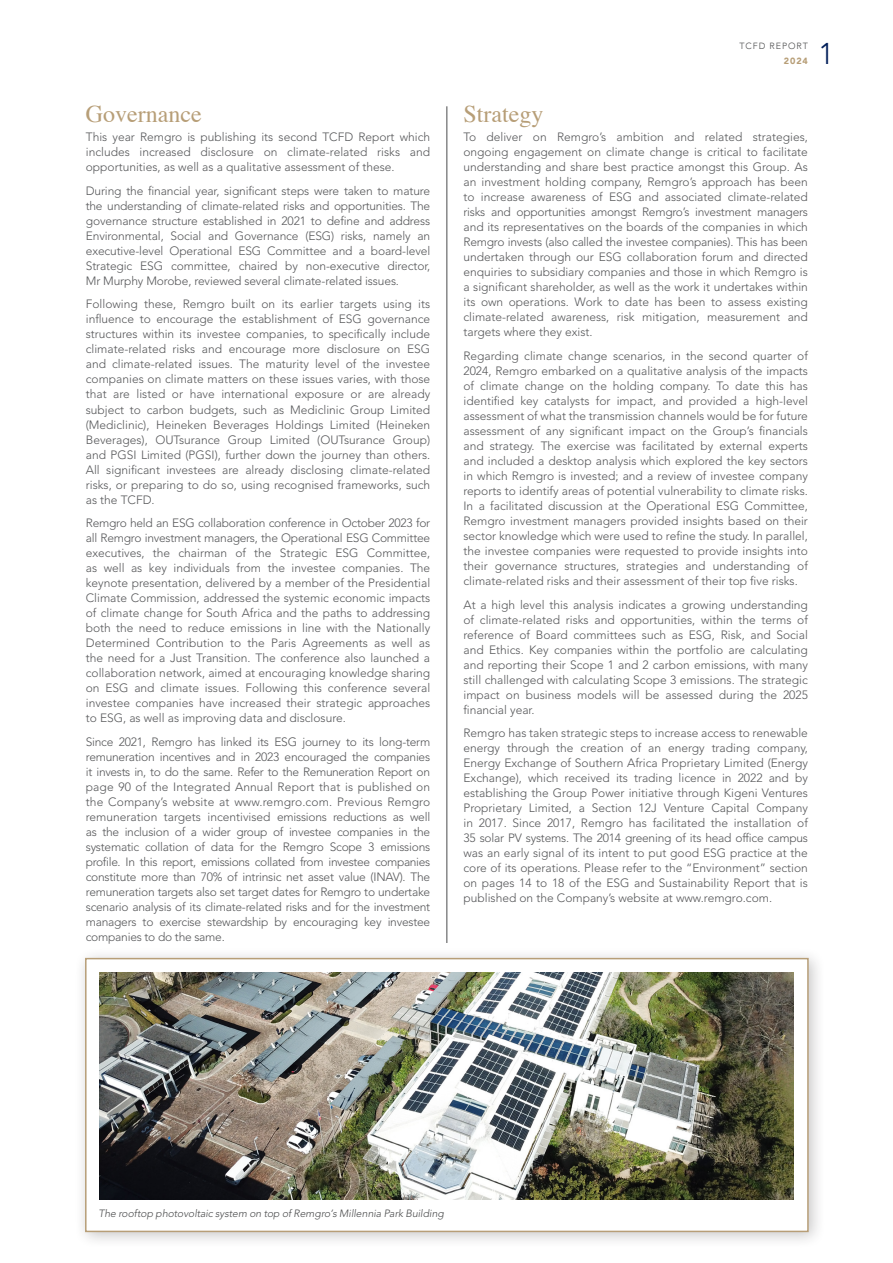
<style>
.page{position:relative;width:893px;height:1263px;background:#fff}
.page>*{position:absolute;margin:0;border:0;box-sizing:border-box;transform-origin:0 0}
.t1{font:300 30px "Avenir";color:#001e59}
.t2{font:24px "Times";color:#b79e77}
.t3{font:300 12px/15px "Avenir LT Std";color:#57585a;text-align:justify}
.t4{font:italic 300 10.5px "Avenir LT Std";letter-spacing:-.005em;color:#4b4c4d}
.t5{font:300 9px "Avenir";letter-spacing:.1em;color:#4b4c4d}
.t6{font:900 9px "Avenir";color:#b79e77}
</style>
<div class="page">
<hr style="left:446px;top:106px;width:1px;height:837px;background:#4b4c4d">
<div style="left:74px;top:946px;width:752px;height:303px;background:#231f20;opacity:.25"></div>
<div style="left:85px;top:958px;width:724px;height:274px;background:#fff;border:2px solid #b79e77"></div>
<img style="left:99px;top:972px;width:694px;height:227px">
<h2 class="t2" style="left:86px;top:92px;width:117px">Governance</h2>
<p class="t3" style="left:86px;top:130px;width:346px">This year Remgro is publishing its second TCFD Report which includes increased disclosure on climate-related risks and opportunities, as well as a qualitative assessment of these.</p>
<p class="t3" style="left:86px;top:183px;width:346px">During the financial year, significant steps were taken to mature the understanding of climate-related risks and opportunities. The governance structure established in 2021 to define and address Environmental, Social and Governance (ESG) risks, namely an executive-level Operational ESG Committee and a board-level Strategic ESG committee, chaired by non-executive director, Mr Murphy Morobe, reviewed several climate-related issues.</p>
<p class="t3" style="left:86px;top:297px;width:346px">Following these, Remgro built on its earlier targets using its influence to encourage the establishment of ESG governance structures within its investee companies, to specifically include climate-related risks and encourage more disclosure on ESG and climate-related issues. The maturity level of the investee companies on climate matters on these issues varies, with those that are listed or have international exposure or are already subject to carbon budgets, such as Mediclinic Group Limited (Mediclinic), Heineken Beverages Holdings Limited (Heineken Beverages), OUTsurance Group Limited (OUTsurance Group) and PGSI Limited (PGSI), further down the journey than others.<br>All significant investees are already disclosing climate-related risks, or preparing to do so, using recognised frameworks, such as the TCFD.</p>
<p class="t3" style="left:86px;top:515px;width:346px">Remgro held an ESG collaboration conference in October 2023 for all Remgro investment managers, the Operational ESG Committee executives, the chairman of the Strategic ESG Committee, as well as key individuals from the investee companies. The keynote presentation, delivered by a member of the Presidential Climate Commission, addressed the systemic economic impacts of climate change for South Africa and the paths to addressing both the need to reduce emissions in line with the Nationally Determined Contribution to the Paris Agreements as well as the need for a Just Transition. The conference also launched a collaboration network, aimed at encouraging knowledge sharing on ESG and climate issues. Following this conference several investee companies have increased their strategic approaches to ESG, as well as improving data and disclosure.</p>
<p class="t3" style="left:86px;top:734px;width:346px">Since 2021, Remgro has linked its ESG journey to its long-term remuneration incentives and in 2023 encouraged the companies it invests in, to do the same. Refer to the Remuneration Report on page 90 of the Integrated Annual Report that is published on the Company’s website at www.remgro.com. Previous Remgro remuneration targets incentivised emissions reductions as well as the inclusion of a wider group of investee companies in the systematic collation of data for the Remgro Scope 3 emissions profile. In this report, emissions collated from investee companies constitute more than 70% of intrinsic net asset value (INAV). The remuneration targets also set target dates for Remgro to undertake scenario analysis of its climate-related risks and for the investment managers to exercise stewardship by encouraging key investee companies to do the same.</p>
<p class="t5" style="left:739px;top:41px;width:70px">TCFD REPORT</p>
<p class="t6" style="left:784px;top:54px;width:26px">2024</p>
<h1 class="t1" style="left:819px;top:36px;width:17px">1</h1>
<h2 class="t2" style="left:463px;top:92px;width:81px">Strategy</h2>
<p class="t3" style="left:463px;top:130px;width:346px">To deliver on Remgro’s ambition and related strategies, ongoing engagement on climate change is critical to facilitate understanding and share best practice amongst this Group. As an investment holding company, Remgro’s approach has been to increase awareness of ESG and associated climate-related risks and opportunities amongst Remgro’s investment managers and its representatives on the boards of the companies in which Remgro invests (also called the investee companies). This has been undertaken through our ESG collaboration forum and directed enquiries to subsidiary companies and those in which Remgro is a significant shareholder, as well as the work it undertakes within its own operations. Work to date has been to assess existing climate-related awareness, risk mitigation, measurement and targets where they exist.</p>
<p class="t3" style="left:463px;top:348px;width:346px">Regarding climate change scenarios, in the second quarter of 2024, Remgro embarked on a qualitative analysis of the impacts of climate change on the holding company. To date this has identified key catalysts for impact, and provided a high-level assessment of what the transmission channels would be for future assessment of any significant impact on the Group’s financials and strategy. The exercise was facilitated by external experts and included a desktop analysis which explored the key sectors in which Remgro is invested; and a review of investee company reports to identify areas of potential vulnerability to climate risks.<br>In a facilitated discussion at the Operational ESG Committee, Remgro investment managers provided insights based on their sector knowledge which were used to refine the study. In parallel, the investee companies were requested to provide insights into their governance structures, strategies and understanding of climate-related risks and their assessment of their top five risks.</p>
<p class="t3" style="left:463px;top:597px;width:346px">At a high level this analysis indicates a growing understanding of climate-related risks and opportunities, within the terms of reference of Board committees such as ESG, Risk, and Social and Ethics. Key companies within the portfolio are calculating and reporting their Scope 1 and 2 carbon emissions, with many still challenged with calculating Scope 3 emissions. The strategic impact on business models will be assessed during the 2025 financial year.</p>
<p class="t3" style="left:463px;top:725px;width:346px">Remgro has taken strategic steps to increase access to renewable energy through the creation of an energy trading company, Energy Exchange of Southern Africa Proprietary Limited (Energy Exchange), which received its trading licence in 2022 and by establishing the Group Power initiative through Kigeni Ventures Proprietary Limited, a Section 12J Venture Capital Company in 2017. Since 2017, Remgro has facilitated the installation of 35 solar PV systems. The 2014 greening of its head office campus was an early signal of its intent to put good ESG practice at the core of its operations. Please refer to the “Environment” section on pages 14 to 18 of the ESG and Sustainability Report that is published on the Company’s website at www.remgro.com.</p>
<p class="t4" style="left:99px;top:1207px;width:347px">The rooftop photovoltaic system on top of Remgro’s Millennia Park Building</p>
</div>
